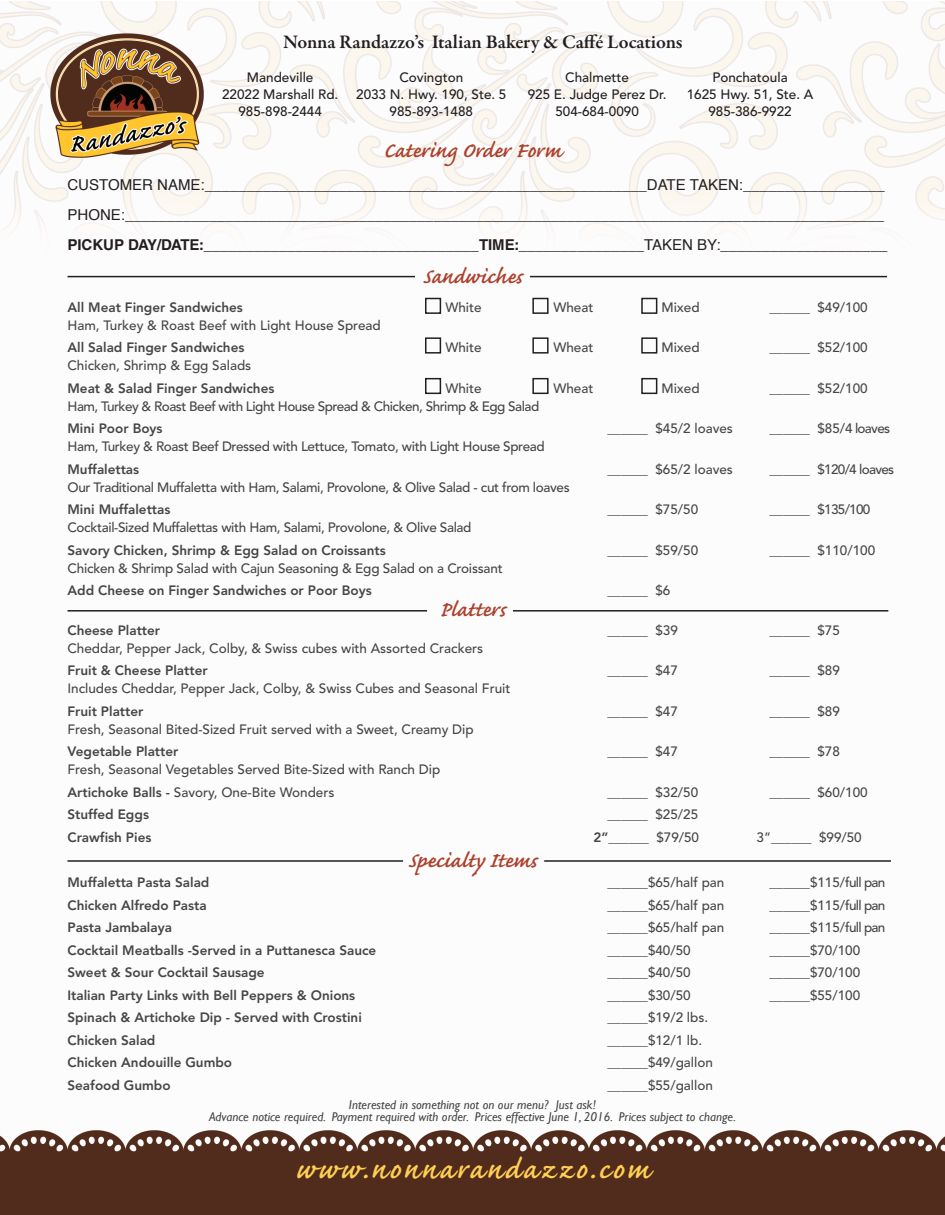
<style>
.page{position:relative;width:945px;height:1215px;background:#fff}
.page>*{position:absolute;margin:0;border:0;box-sizing:border-box;transform-origin:0 0}
.t1{font:36px "Caflisch Script MM 556 wt";letter-spacing:.075em;color:#fecf54}
.t2{font:27px "Caflisch Script MM 556 wt";letter-spacing:-.005em;color:#ac412c}
.t3{font:600 19.5px "Garamond Premr Pro";color:#231f20}
.t4{font:15px/30px "Helvetica";color:#231f20}
.t5{font:500 13.5px/22.5px "Avenir";color:#454647}
.t6{font:800 13.5px "Avenir";color:#454647}
.t7{font:500 13.5px "Avenir";letter-spacing:-.025em;color:#454647}
.t8{font:500 13.5px/16.8px "Avenir";color:#231f20;text-align:center}
.t9{font:500 13.5px "Avenir";letter-spacing:-.05em;color:#454647}
.t10{font:500 13.5px "Avenir";letter-spacing:-.035em;color:#454647}
.t11{font:italic 12.75px/12px "Gill Sans";color:#454647;text-align:center}
.s1{font-family:"Helvetica Cyr";font-weight:700}
.s2{font-weight:800}
.s3{font-weight:500}
</style>
<div class="page">
<img style="left:0;top:2px;width:945px;height:1213px">
<div style="left:425px;top:298px;width:16px;height:16px;border:2px solid #231f20"></div>
<div style="left:532px;top:298px;width:17px;height:16px;border:2px solid #231f20"></div>
<div style="left:641px;top:298px;width:16px;height:16px;border:2px solid #231f20"></div>
<div style="left:425px;top:337px;width:16px;height:17px;border:2px solid #231f20"></div>
<div style="left:532px;top:337px;width:17px;height:17px;border:2px solid #231f20"></div>
<div style="left:641px;top:337px;width:16px;height:17px;border:2px solid #231f20"></div>
<div style="left:425px;top:378px;width:16px;height:16px;border:2px solid #231f20"></div>
<div style="left:532px;top:378px;width:17px;height:16px;border:2px solid #231f20"></div>
<div style="left:641px;top:378px;width:16px;height:16px;border:2px solid #231f20"></div>
<hr style="left:68px;top:610px;width:359px;height:2px;background:#231f20">
<hr style="left:513px;top:610px;width:375px;height:2px;background:#231f20">
<hr style="left:68px;top:860px;width:335px;height:2px;background:#231f20">
<hr style="left:544px;top:860px;width:347px;height:2px;background:#231f20">
<hr style="left:68px;top:276px;width:347px;height:1px;background:#231f20">
<hr style="left:530px;top:276px;width:357px;height:1px;background:#231f20">
<h3 class="t3" style="left:283px;top:35px;width:401px">Nonna Randazzo’s Italian Bakery &amp; Caffé Locations</h3>
<p class="t8" style="left:528px;top:70px;width:140px">Chalmette<br>925 E. Judge Perez Dr.<br>504-684-0090</p>
<p class="t8" style="left:222px;top:70px;width:118px">Mandeville<br>22022 Marshall Rd.<br>985-898-2444</p>
<p class="t8" style="left:356px;top:70px;width:152px">Covington<br>2033 N. Hwy. 190, Ste. 5<br>985-893-1488</p>
<p class="t8" style="left:687px;top:70px;width:128px">Ponchatoula<br>1625 Hwy. 51, Ste. A<br>985-386-9922</p>
<h2 class="t2" style="left:384px;top:132px;width:179px">Catering Order Form</h2>
<p class="t4" style="left:67px;top:171px;width:821px">CUSTOMER NAME:_____________________________________________________DATE TAKEN:_________________<br>PHONE:___________________________________________________________________________________________<br><span class="s1">PICKUP DAY/DATE:</span>_________________________________<span class="s1">TIME:</span>_______________TAKEN BY:____________________</p>
<h2 class="t2" style="left:423px;top:258px;width:101px">Sandwiches</h2>
<p class="t6" style="left:68px;top:301px;width:177px">All Meat Finger Sandwiches</p>
<p class="t5" style="left:446px;top:297px;width:38px">White</p>
<p class="t5" style="left:554px;top:297px;width:41px">Wheat</p>
<p class="t5" style="left:662px;top:297px;width:40px">Mixed</p>
<p class="t5" style="left:770px;top:297px;width:100px"><span class="s2">____</span>__ $49/100</p>
<p class="t5" style="left:68px;top:315px;width:315px">Ham, Turkey &amp; Roast Beef with Light House Spread</p>
<p class="t6" style="left:68px;top:342px;width:178px">All Salad Finger Sandwiches</p>
<p class="t5" style="left:446px;top:337px;width:38px">White</p>
<p class="t5" style="left:554px;top:337px;width:41px">Wheat</p>
<p class="t5" style="left:662px;top:337px;width:40px">Mixed</p>
<p class="t5" style="left:770px;top:337px;width:100px"><span class="s2">____</span>__ $52/100</p>
<p class="t5" style="left:68px;top:355px;width:185px">Chicken, Shrimp &amp; Egg Salads</p>
<p class="t6" style="left:68px;top:382px;width:208px">Meat &amp; Salad Finger Sandwiches</p>
<p class="t5" style="left:446px;top:378px;width:38px">White</p>
<p class="t5" style="left:554px;top:378px;width:41px">Wheat</p>
<p class="t5" style="left:662px;top:378px;width:40px">Mixed</p>
<p class="t5" style="left:770px;top:378px;width:100px"><span class="s2">___</span>___ $52/100</p>
<p class="t10" style="left:68px;top:400px;width:473px">Ham, Turkey &amp; Roast Beef with Light House Spread &amp; Chicken, Shrimp &amp; Egg Salad</p>
<p class="t6" style="left:68px;top:423px;width:97px">Mini Poor Boys</p>
<p class="t5" style="left:608px;top:418px;width:127px"><span class="s2">__</span>____ $45/2 loaves</p>
<p class="t9" style="left:770px;top:423px;width:122px"><span class="s2">___</span>___ $85/4 loaves</p>
<p class="t7" style="left:68px;top:441px;width:479px">Ham, Turkey &amp; Roast Beef Dressed with Lettuce, Tomato, with Light House Spread</p>
<p class="t6" style="left:68px;top:463px;width:73px">Muffalettas</p>
<p class="t5" style="left:608px;top:459px;width:127px"><span class="s2">____</span>__ $65/2 loaves</p>
<p class="t9" style="left:770px;top:463px;width:126px"><span class="s2">____</span>__ $120/4 loaves</p>
<p class="t7" style="left:68px;top:481px;width:504px">Our Traditional Muffaletta with Ham, Salami, Provolone, &amp; Olive Salad - cut from loaves</p>
<p class="t6" style="left:68px;top:504px;width:104px">Mini Muffalettas</p>
<p class="t5" style="left:608px;top:499px;width:92px"><span class="s2">____</span>__ $75/50</p>
<p class="t5" style="left:770px;top:499px;width:102px"><span class="s2">____</span>__ $135/100</p>
<p class="t7" style="left:68px;top:522px;width:406px">Cocktail-Sized Muffalettas with Ham, Salami, Provolone, &amp; Olive Salad</p>
<p class="t6" style="left:68px;top:544px;width:320px">Savory Chicken, Shrimp &amp; Egg Salad on Croissants</p>
<p class="t5" style="left:608px;top:540px;width:92px"><span class="s2">____</span>__ $59/50</p>
<p class="t5" style="left:770px;top:540px;width:107px"><span class="s2">____</span>__ $110/100</p>
<p class="t5" style="left:68px;top:558px;width:437px">Chicken &amp; Shrimp Salad with Cajun Seasoning &amp; Egg Salad on a Croissant</p>
<p class="t6" style="left:68px;top:585px;width:306px">Add Cheese on Finger Sandwiches or Poor Boys</p>
<p class="t5" style="left:608px;top:580px;width:64px"><span class="s2">_</span>_____ $6</p>
<h2 class="t2" style="left:440px;top:591px;width:67px">Platters</h2>
<p class="t6" style="left:68px;top:624px;width:94px">Cheese Platter</p>
<p class="t5" style="left:608px;top:620px;width:72px"><span class="s2">____</span>__ $39</p>
<p class="t5" style="left:770px;top:620px;width:72px"><span class="s2">____</span>__ $75</p>
<p class="t5" style="left:68px;top:638px;width:417px">Cheddar, Pepper Jack, Colby, &amp; Swiss cubes with Assorted Crackers</p>
<p class="t6" style="left:68px;top:665px;width:142px">Fruit &amp; Cheese Platter</p>
<p class="t5" style="left:608px;top:660px;width:72px"><span class="s2">____</span>__ $47</p>
<p class="t5" style="left:770px;top:660px;width:72px"><span class="s2">____</span>__ $89</p>
<p class="t5" style="left:68px;top:678px;width:444px">Includes Cheddar, Pepper Jack, Colby, &amp; Swiss Cubes and Seasonal Fruit</p>
<p class="t6" style="left:68px;top:705px;width:77px">Fruit Platter</p>
<p class="t5" style="left:608px;top:701px;width:72px"><span class="s2">____</span>__ $47</p>
<p class="t5" style="left:770px;top:701px;width:72px"><span class="s2">____</span>__ $89</p>
<p class="t5" style="left:68px;top:719px;width:408px">Fresh, Seasonal Bited-Sized Fruit served with a Sweet, Creamy Dip</p>
<p class="t6" style="left:68px;top:746px;width:112px">Vegetable Platter</p>
<p class="t5" style="left:608px;top:741px;width:72px"><span class="s2">____</span>__ $47</p>
<p class="t5" style="left:770px;top:741px;width:72px"><span class="s2">____</span>__ $78</p>
<p class="t5" style="left:68px;top:759px;width:374px">Fresh, Seasonal Vegetables Served Bite-Sized with Ranch Dip<br><span class="s2">Artichoke Balls -</span> Savory, One-Bite Wonders</p>
<p class="t5" style="left:608px;top:782px;width:92px"><span class="s2">____</span>__ $32/50</p>
<p class="t5" style="left:770px;top:782px;width:100px"><span class="s2">____</span>__ $60/100</p>
<p class="t6" style="left:68px;top:809px;width:83px">Stuffed Eggs</p>
<p class="t5" style="left:608px;top:804px;width:92px"><span class="s2">____</span>__ $25/25</p>
<p class="t6" style="left:68px;top:831px;width:85px">Crawfish Pies</p>
<p class="t5" style="left:593px;top:827px;width:107px"><span class="s2">2”____</span>__ $79/50</p>
<p class="t5" style="left:757px;top:827px;width:107px">3”<span class="s2">____</span>__ $99/50</p>
<h2 class="t2" style="left:408px;top:842px;width:130px">Specialty Items</h2>
<p class="t6" style="left:68px;top:877px;width:143px">Muffaletta Pasta Salad</p>
<p class="t5" style="left:608px;top:872px;width:118px"><span class="s2">______</span>$65/half pan</p>
<p class="t9" style="left:770px;top:877px;width:117px">______$115/full pan</p>
<p class="t6" style="left:68px;top:899px;width:141px">Chicken Alfredo Pasta</p>
<p class="t5" style="left:608px;top:895px;width:118px"><span class="s2">______</span>$65/half pan</p>
<p class="t9" style="left:770px;top:899px;width:117px">______$115/full pan</p>
<p class="t6" style="left:68px;top:922px;width:106px">Pasta Jambalaya</p>
<p class="t5" style="left:608px;top:917px;width:118px"><span class="s2">______</span>$65/half pan</p>
<p class="t9" style="left:770px;top:922px;width:117px">______$115/full pan</p>
<p class="t6" style="left:68px;top:944px;width:310px">Cocktail Meatballs -Served in a Puttanesca Sauce</p>
<p class="t5" style="left:608px;top:940px;width:85px">______$40/50</p>
<p class="t5" style="left:770px;top:940px;width:92px">______$70/100</p>
<p class="t6" style="left:68px;top:967px;width:199px">Sweet &amp; Sour Cocktail Sausage</p>
<p class="t6" style="left:608px;top:967px;width:85px">______<span class="s3">$40/50</span></p>
<p class="t5" style="left:770px;top:962px;width:92px">______$70/100</p>
<p class="t6" style="left:68px;top:989px;width:289px">Italian Party Links with Bell Peppers &amp; Onions</p>
<p class="t6" style="left:608px;top:989px;width:85px">______<span class="s3">$30/50</span></p>
<p class="t5" style="left:770px;top:985px;width:92px">______$55/100</p>
<p class="t6" style="left:68px;top:1012px;width:296px">Spinach &amp; Artichoke Dip - Served with Crostini</p>
<p class="t5" style="left:608px;top:1007px;width:102px">______$19/2 lbs.</p>
<p class="t6" style="left:68px;top:1034px;width:89px">Chicken Salad</p>
<p class="t5" style="left:608px;top:1030px;width:96px"><span class="s2">______</span>$12/1 lb.</p>
<p class="t6" style="left:68px;top:1057px;width:166px">Chicken Andouille Gumbo</p>
<p class="t5" style="left:608px;top:1052px;width:107px"><span class="s2">______</span>$49/gallon</p>
<p class="t6" style="left:68px;top:1079px;width:105px">Seafood Gumbo</p>
<p class="t5" style="left:608px;top:1075px;width:107px"><span class="s2">______</span>$55/gallon</p>
<p class="t11" style="left:209px;top:1098px;width:528px">Interested in something not on our menu? Just ask!<br>Advance notice required. Payment required with order. Prices effective June 1, 2016. Prices subject to change.</p>
<h1 class="t1" style="left:296px;top:1144px;width:355px">www.nonnarandazzo.com</h1>
</div>
